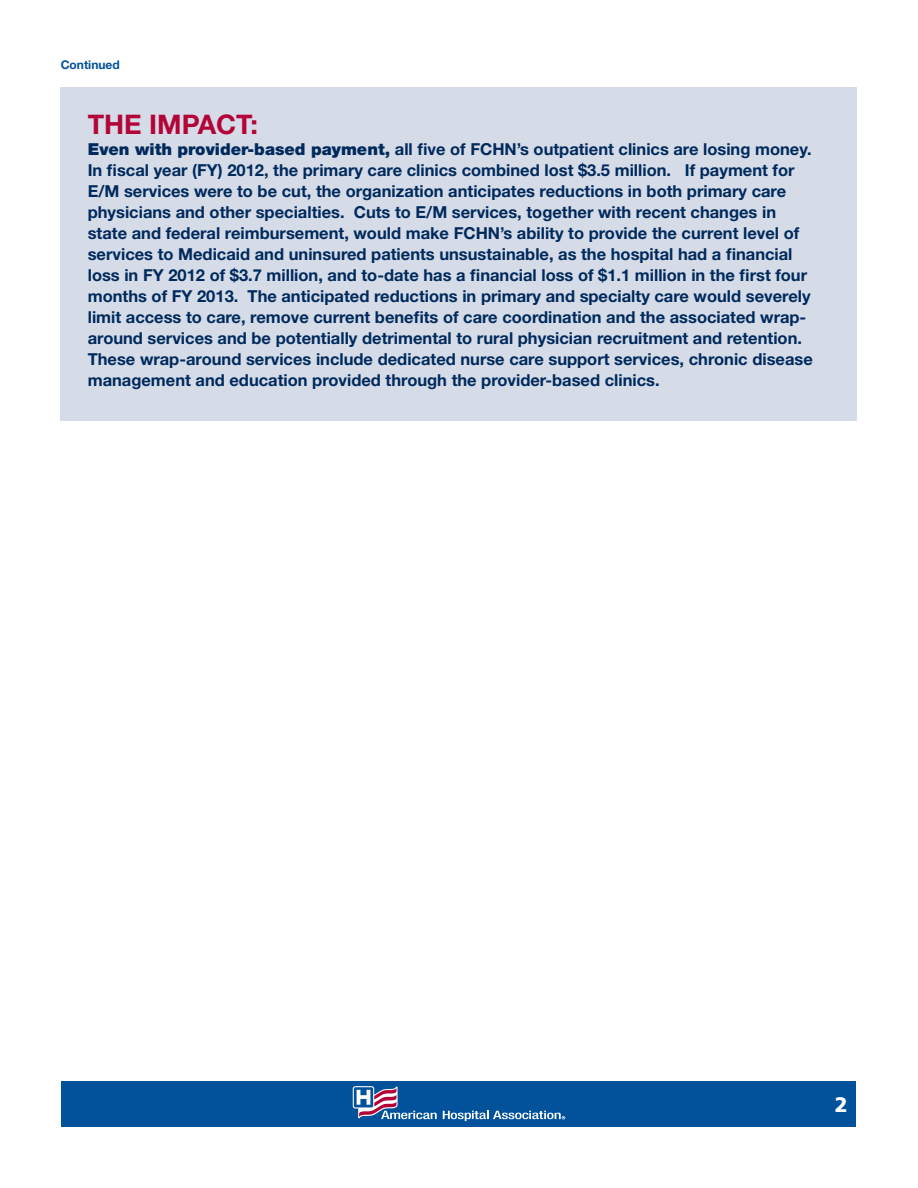
<style>
.page{position:relative;width:918px;height:1188px;background:#fff}
.page>*{position:absolute;margin:0;border:0;box-sizing:border-box;transform-origin:0 0}
.t1{font:700 27px "Helvetica Neue LT Std";color:#b30437}
.t2{font:900 21px "Frutiger";color:#fff}
.t3{font:700 16.5px/21px "Helvetica Neue LT Std";color:#00295c}
.t4{font:700 12px "Helvetica Neue LT Std";color:#01529b}
.s1{font-weight:900}
</style>
<div class="page">
<div style="left:62px;top:1081px;width:794px;height:45px;background:#01529b"></div>
<svg style="left:353px;top:1086px;width:84px;height:33px"></svg>
<svg style="left:443px;top:1111px;width:122px;height:10px"></svg>
<div style="left:61px;top:87px;width:796px;height:334px;background:#d5dce8"></div>
<p class="t4" style="left:61px;top:58px;width:61px">Continued</p>
<p class="t1" style="left:88px;top:107px;width:172px">THE IMPACT:</p>
<p class="t3" style="left:88px;top:138px;width:727px"><span class="s1">Even with provider-based payment,</span> all five of FCHN’s outpatient clinics are losing money.<br>In fiscal year (FY) 2012, the primary care clinics combined lost $3.5 million. If payment for E/M services were to be cut, the organization anticipates reductions in both primary care physicians and other specialties. Cuts to E/M services, together with recent changes in state and federal reimbursement, would make FCHN’s ability to provide the current level of services to Medicaid and uninsured patients unsustainable, as the hospital had a financial loss in FY 2012 of $3.7 million, and to-date has a financial loss of $1.1 million in the first four months of FY 2013. The anticipated reductions in primary and specialty care would severely limit access to care, remove current benefits of care coordination and the associated wrap&shy;around services and be potentially detrimental to rural physician recruitment and retention.<br>These wrap-around services include dedicated nurse care support services, chronic disease management and education provided through the provider-based clinics.</p>
<p class="t2" style="left:835px;top:1092px;width:14px">2</p>
</div>
